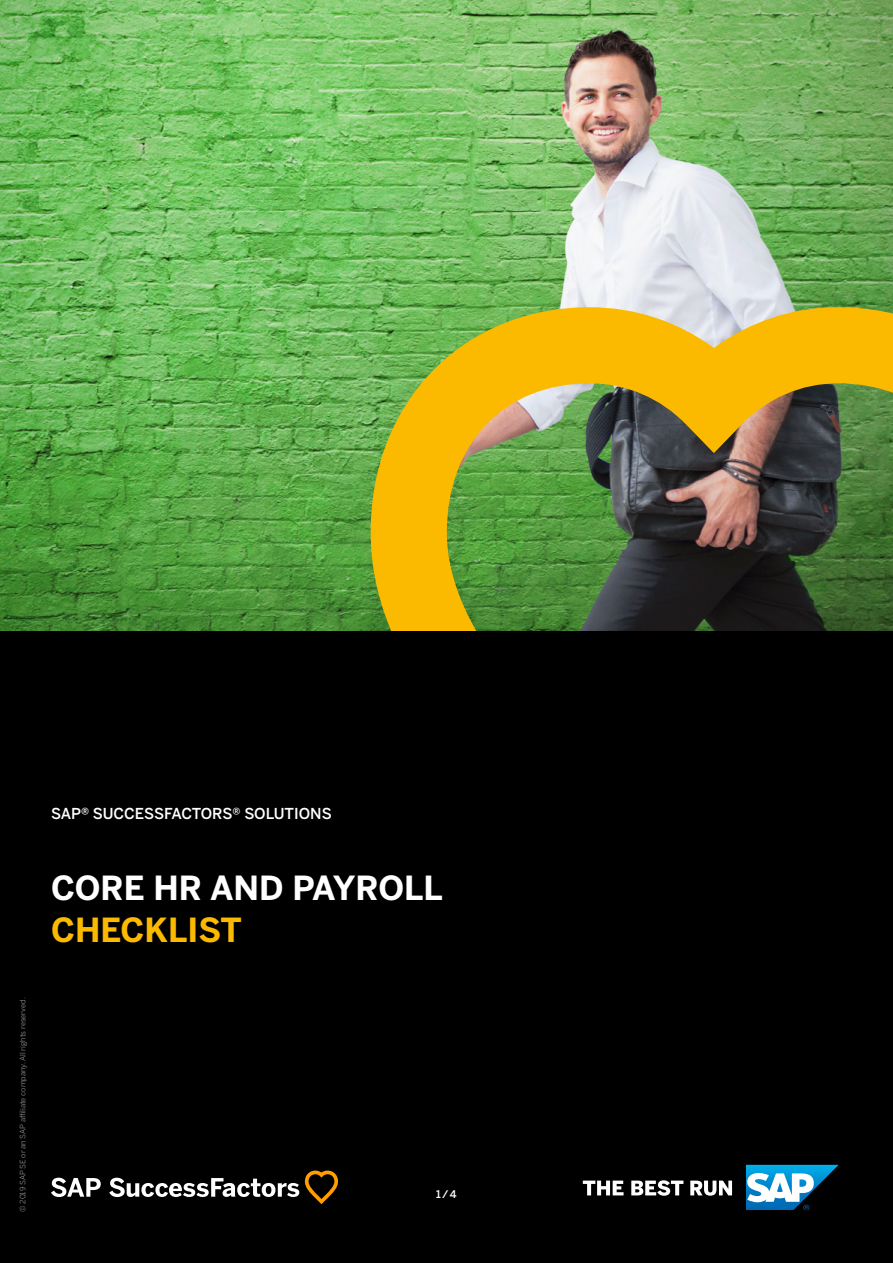
<style>
.page{position:relative;width:893px;height:1263px;background:#fff}
.page>*{position:absolute;margin:0;border:0;box-sizing:border-box;transform-origin:0 0}
.t1{font:700 33px "Benton Sans";color:#fff}
.t2{font:700 33px "Benton Sans";color:#fbba00}
.t3{font:500 15px "Benton Sans";letter-spacing:-.01em;color:#fff}
.t4{font:500 10.5px "Benton Sans";color:#fff}
.t5{font:7.5px "Benton Sans";color:#919292}
</style>
<div class="page">
<img style="left:0;top:0;width:893px;height:631px">
<svg style="left:371px;top:307px;width:522px;height:324px;background:#8a8730"></svg>
<div style="left:0;top:631px;width:893px;height:632px;background:#000"></div>
<svg style="left:583px;top:1180px;width:149px;height:16px"></svg>
<svg style="left:746px;top:1165px;width:93px;height:45px"></svg>
<svg style="left:305px;top:1170px;width:33px;height:34px"></svg>
<svg style="left:51px;top:1178px;width:248px;height:19px"></svg>
<p class="t5" style="left:18px;top:1212px;width:216px;rotate:-90deg">© 2019 SAP SE or an SAP affiliate company. All rights reserved.</p>
<h2 class="t3" style="left:51px;top:805px;width:282px">SAP® SUCCESSFACTORS® SOLUTIONS</h2>
<h1 class="t1" style="left:51px;top:868px;width:393px">CORE HR AND PAYROLL</h1>
<h1 class="t2" style="left:51px;top:910px;width:192px">CHECKLIST</h1>
<h3 class="t4" style="left:436px;top:1188px;width:22px">1/4</h3>
</div>
